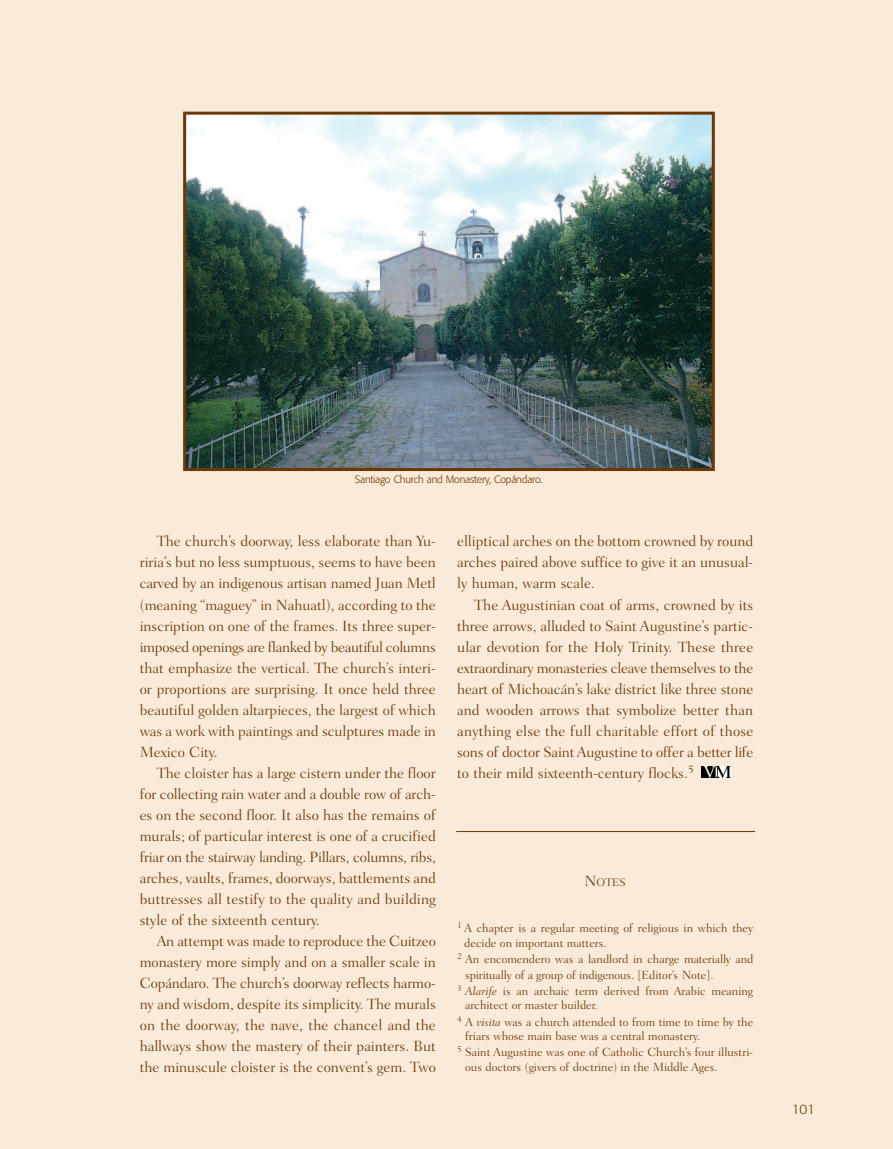
<style>
.page{position:relative;width:893px;height:1149px;background:#fff}
.page>*{position:absolute;margin:0;border:0;box-sizing:border-box;transform-origin:0 0}
.t1{font:300 15px/21px "Fairfield LH";color:#6d3701;text-align:justify}
.t2{font:300 13.5px "Formata";color:#6d3701}
.t3{font:300 12px/16.2px "Fairfield LH";color:#6d3701}
.t4{font:300 11.25px "Fairfield LH";color:#6d3701}
.t5{font:300 10.5px "Formata";letter-spacing:-.015em;color:#6d3701}
.s1{font-size:15px}
.s2{font-style:italic}
</style>
<div class="page">
<div style="left:0;top:0;width:893px;height:1148px;background:#faeada"></div>
<img style="left:187px;top:116px;width:524px;height:351px">
<div style="left:183px;top:112px;width:532px;height:359px;border:3px solid #6d3701"></div>
<img style="left:701px;top:766px;width:30px;height:11px">
<hr style="left:456px;top:831px;width:299px;height:1px;background:#6d3701">
<p class="t5" style="left:355px;top:475px;width:189px">Santiago Church and Monastery, Copándaro.</p>
<p class="t1" style="left:140px;top:532px;width:298px;text-indent:17px">The church’s doorway, less elaborate than Yu&shy;riria’s but no less sumptuous, seems to have been carved by an indigenous artisan named Juan Metl (meaning “maguey” in Nahuatl), according to the inscription on one of the frames. Its three super&shy;imposed openings are flanked by beautiful columns that emphasize the vertical. The church’s interi&shy;or proportions are surprising. It once held three beautiful golden altarpieces, the largest of which was a work with paintings and sculptures made in Mexico City.</p>
<p class="t1" style="left:140px;top:763px;width:298px;text-indent:17px">The cloister has a large cistern under the floor for collecting rain water and a double row of arch&shy;es on the second floor. It also has the remains of murals; of particular interest is one of a crucified friar on the stairway landing. Pillars, columns, ribs, arches, vaults, frames, doorways, battlements and buttresses all testify to the quality and building style of the sixteenth century.</p>
<p class="t1" style="left:140px;top:931px;width:298px;text-indent:17px">An attempt was made to reproduce the Cuitzeo monastery more simply and on a smaller scale in Copándaro. The church’s doorway reflects harmo&shy;ny and wisdom, despite its simplicity. The murals on the doorway, the nave, the chancel and the hallways show the mastery of their painters. But the minuscule cloister is the convent’s gem. Two</p>
<p class="t1" style="left:457px;top:532px;width:298px">elliptical arches on the bottom crowned by round arches paired above suffice to give it an unusual&shy;ly human, warm scale.</p>
<p class="t1" style="left:457px;top:595px;width:298px;text-indent:17px">The Augustinian coat of arms, crowned by its three arrows, alluded to Saint Augustine’s partic&shy;ular devotion for the Holy Trinity. These three extraordinary monasteries cleave themselves to the heart of Michoacán’s lake district like three stone and wooden arrows that symbolize better than anything else the full charitable effort of those sons of doctor Saint Augustine to offer a better life to their mild sixteenth-century flocks.<sup>5</sup></p>
<p class="t4" style="left:585px;top:877px;width:43px"><span class="s1">N</span>OTES</p>
<p class="t3" style="left:464px;top:921px;width:291px;line-height:14.4px;text-indent:-7px"><sup>1</sup> A chapter is a regular meeting of religious in which they decide on important matters.</p>
<p class="t3" style="left:457px;top:951px;width:298px"><sup>2</sup> An encomendero was a landlord in charge materially and</p>
<p class="t3" style="left:465px;top:967px;width:250px">spiritually of a group of indigenous. [Editor’s Note].</p>
<p class="t3" style="left:457px;top:983px;width:298px"><sup>3</sup> <span class="s2">Alarife</span> is an archaic term derived from Arabic meaning</p>
<p class="t3" style="left:457px;top:997px;width:298px;text-indent:8px">architect or master builder.<br><sup>4</sup> A <span class="s2">visita</span> was a church attended to from time to time by the</p>
<p class="t3" style="left:457px;top:1028px;width:298px;text-indent:8px">friars whose main base was a central monastery.<br><sup>5</sup> Saint Augustine was one of Catholic Church’s four illustri-</p>
<p class="t3" style="left:465px;top:1059px;width:254px">ous doctors (givers of doctrine) in the Middle Ages.</p>
<p class="t2" style="left:792px;top:1102px;width:25px">101</p>
</div>
